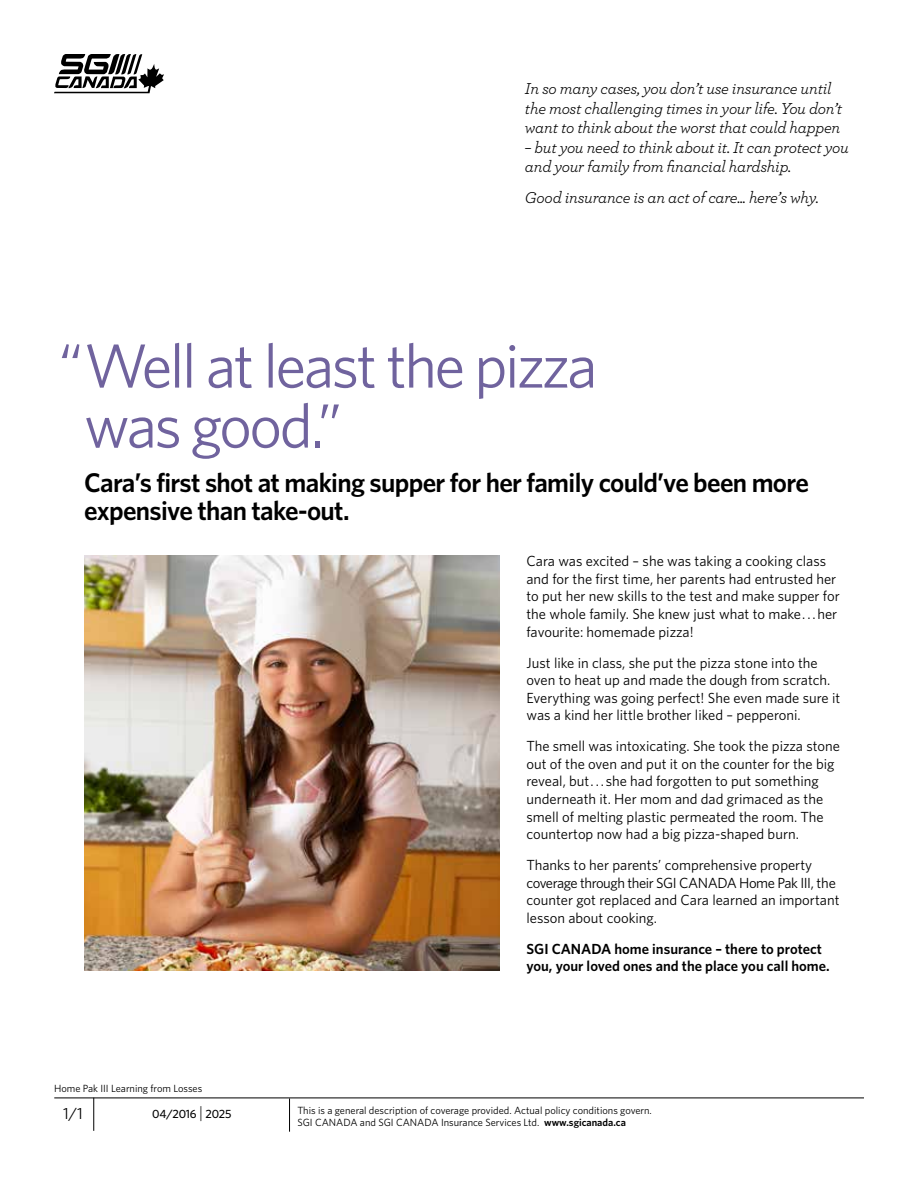
<style>
.page{position:relative;width:918px;height:1188px;background:#fff}
.page>*{position:absolute;margin:0;border:0;box-sizing:border-box;transform-origin:0 0}
.t1{font:62.4px/60px "Whitney";letter-spacing:-.04em;color:#70639e}
.t2{font:600 27px/28.5px "Whitney";letter-spacing:-.025em;color:#000}
.t3{font:italic 16.5px/19.5px "Archer";letter-spacing:-.015em;color:#000}
.t4{font:16.2px "Whitney";color:#000}
.t5{font:14.7px/17.5px "Whitney";color:#000}
.t6{font:600 14.7px/17.5px "Whitney";color:#000}
.t7{font:500 12px "Whitney";letter-spacing:-.015em;color:#000}
.t8{font:10.35px/12px "Whitney";color:#000}
.s1{font-weight:300;font-size:16.5px}
.s2{font-weight:600}
</style>
<div class="page">
<img style="left:84px;top:556px;width:415px;height:415px">
<svg style="left:54px;top:54px;width:110px;height:39px"></svg>
<hr style="left:54px;top:1098px;width:810px;height:1px;background:#000">
<hr style="left:93px;top:1098px;width:1px;height:33px;background:#000">
<hr style="left:289px;top:1098px;width:1px;height:34px;background:#000">
<p class="t3" style="left:525px;top:78px;width:319px">In so many cases, you don’t use insurance until the most challenging times in your life. You don’t want to think about the worst that could happen</p>
<p class="t3" style="left:525px;top:137px;width:325px">– but you need to think about it. It can protect you and your family from financial hardship.</p>
<p class="t3" style="left:525px;top:186px;width:295px">Good insurance is an act of care... here’s why.</p>
<h1 class="t1" style="left:84px;top:335px;width:515px;text-indent:-25px">“Well at least the pizza was good.”</h1>
<h2 class="t2" style="left:84px;top:467px;width:726px">Cara’s first shot at making supper for her family could’ve been more expensive than take-out.</h2>
<p class="t8" style="left:54px;top:1082px;width:150px">Home Pak III Learning from Losses</p>
<p class="t5" style="left:526px;top:552px;width:315px">Cara was excited – she was taking a cooking class and for the first time, her parents had entrusted her to put her new skills to the test and make supper for the whole family. She knew just what to make . . . her favourite: homemade pizza!</p>
<p class="t5" style="left:526px;top:653px;width:315px">Just like in class, she put the pizza stone into the oven to heat up and made the dough from scratch.<br>Everything was going perfect! She even made sure it was a kind her little brother liked – pepperoni.</p>
<p class="t5" style="left:526px;top:737px;width:315px">The smell was intoxicating. She took the pizza stone out of the oven and put it on the counter for the big reveal, but . . . she had forgotten to put something underneath it. Her mom and dad grimaced as the smell of melting plastic permeated the room. The countertop now had a big pizza-shaped burn.</p>
<p class="t5" style="left:526px;top:856px;width:315px">Thanks to her parents’ comprehensive property coverage through their SGI CANADA Home Pak III, the counter got replaced and Cara learned an important lesson about cooking.</p>
<p class="t6" style="left:526px;top:939px;width:305px">SGI CANADA home insurance – there to protect you, your loved ones and the place you call home.</p>
<p class="t4" style="left:63px;top:1104px;width:21px">1/1</p>
<p class="t7" style="left:152px;top:1106px;width:81px">04/2016 <span class="s1">|</span> 2025</p>
<p class="t8" style="left:297px;top:1104px;width:356px">This is a general description of coverage provided. Actual policy conditions govern.<br>SGI CANADA and SGI CANADA Insurance Services Ltd. <span class="s2">www.sgicanada.ca</span></p>
</div>
